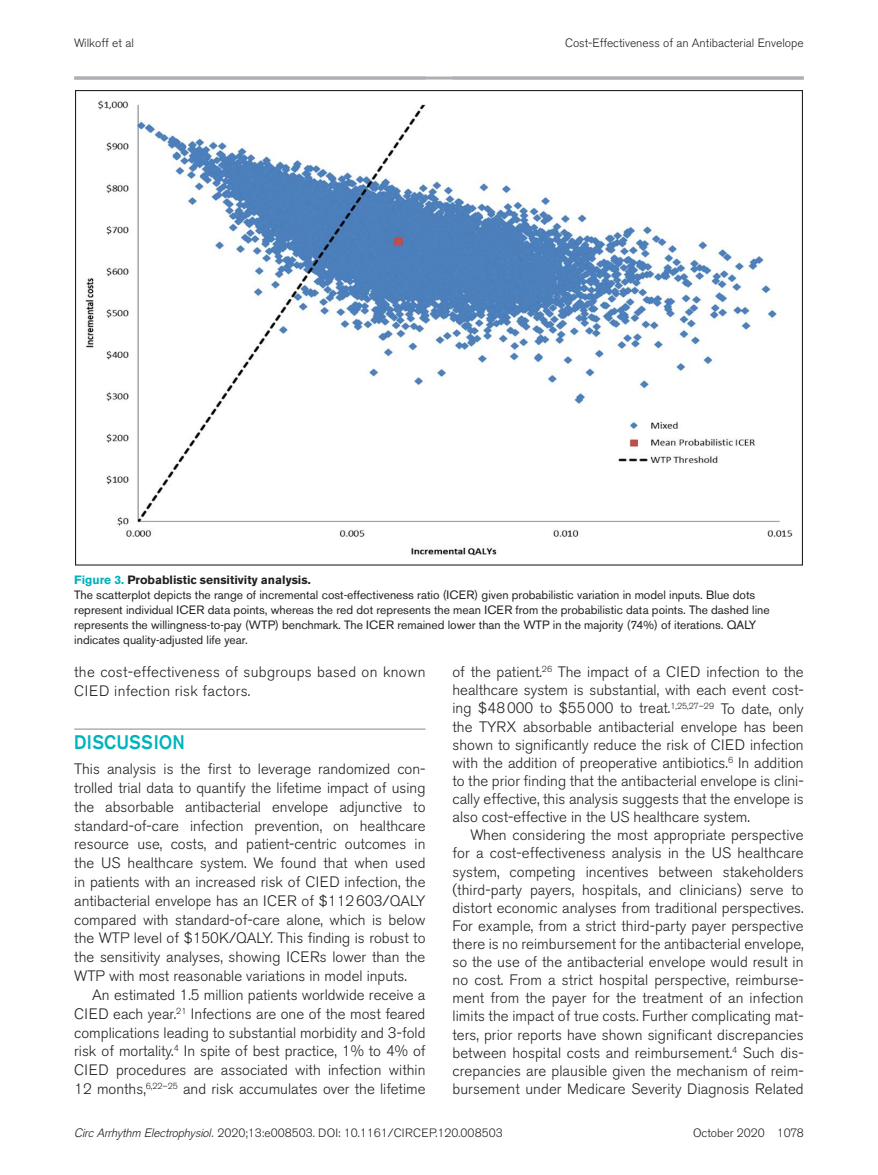
<style>
.page{position:relative;width:878px;height:1175px;background:#fff}
.page>*{position:absolute;margin:0;border:0;box-sizing:border-box;transform-origin:0 0}
.t1{font:500 19.5px "Akzidenz Grotesk BE";color:#00b3bd;scale:.9 1}
.t2{font:300 15px/18.1px "Akzidenz Grotesk BE";color:#231f20;text-align:justify}
.t3{font:300 15px/18.8px "Akzidenz Grotesk BE";letter-spacing:.02em;color:#231f20}
.t4{font:12px/15px "Akzidenz Grotesk BE";color:#231f20}
.t5{font:300 12px "Akzidenz Grotesk BE";color:#231f20}
.s1{font-weight:700;color:#00b3bd}
.s2{font-weight:700}
.s3{font-family:"Akzidenz Grotesk";font-style:italic}
</style>
<div class="page">
<hr style="left:74px;top:76px;width:729px;height:4px;background:#b9babe">
<hr style="left:74px;top:728px;width:351px;height:2px;background:#aeafb3">
<svg style="left:75px;top:90px;width:728px;height:476px"></svg>
<p class="t5" style="left:74px;top:36px;width:61px">Wilkoff et al</p>
<p class="t5" style="left:565px;top:36px;width:240px">Cost-Effectiveness of an Antibacterial Envelope</p>
<p class="t4" style="left:74px;top:572px;width:697px"><span class="s1">Figure 3.</span> <span class="s2">Probablistic sensitivity analysis.<br></span>The scatterplot depicts the range of incremental cost-effectiveness ratio (ICER) given probabilistic variation in model inputs. Blue dots represent individual ICER data points, whereas the red dot represents the mean ICER from the probabilistic data points. The dashed line represents the willingness-to-pay (WTP) benchmark. The ICER remained lower than the WTP in the majority (74%) of iterations. QALY indicates quality-adjusted life year.</p>
<p class="t3" style="left:74px;top:663px;width:353px">the cost-effectiveness of subgroups based on known<br>CIED infection risk factors.</p>
<h1 class="t1" style="left:74px;top:730px;width:124px">DISCUSSION</h1>
<p class="t2" style="left:74px;top:760px;width:353px;line-height:18.8px">This analysis is the first to leverage randomized con&shy;trolled trial data to quantify the lifetime impact of using the absorbable antibacterial envelope adjunctive to standard-of-care infection prevention, on healthcare resource use, costs, and patient-centric outcomes in the US healthcare system. We found that when used in patients with an increased risk of CIED infection, the antibacterial envelope has an ICER of $112603/QALY compared with standard-of-care alone, which is below the WTP level of $150K/QALY. This finding is robust to the sensitivity analyses, showing ICERs lower than the WTP with most reasonable variations in model inputs.</p>
<p class="t2" style="left:74px;top:985px;width:353px;line-height:18.8px;text-indent:18px">An estimated 1.5 million patients worldwide receive a CIED each year.<sup>21</sup> Infections are one of the most feared complications leading to substantial morbidity and 3-fold risk of mortality.<sup>4</sup> In spite of best practice, 1% to 4% of CIED procedures are associated with infection within 12 months,<sup>6,22–25</sup> and risk accumulates over the lifetime</p>
<p class="t2" style="left:452px;top:663px;width:353px">of the patient.<sup>26</sup> The impact of a CIED infection to the healthcare system is substantial, with each event cost&shy;ing $48000 to $55000 to treat.<sup>1,25,27–29</sup> To date, only the TYRX absorbable antibacterial envelope has been shown to significantly reduce the risk of CIED infection with the addition of preoperative antibiotics.<sup>6</sup> In addition to the prior finding that the antibacterial envelope is clini&shy;cally effective, this analysis suggests that the envelope is also cost-effective in the US healthcare system.</p>
<p class="t2" style="left:452px;top:826px;width:353px;text-indent:18px">When considering the most appropriate perspective for a cost-effectiveness analysis in the US healthcare system, competing incentives between stakeholders (third-party payers, hospitals, and clinicians) serve to distort economic analyses from traditional perspectives.<br>For example, from a strict third-party payer perspective there is no reimbursement for the antibacterial envelope, so the use of the antibacterial envelope would result in no cost. From a strict hospital perspective, reimburse&shy;ment from the payer for the treatment of an infection limits the impact of true costs. Further complicating mat&shy;ters, prior reports have shown significant discrepancies between hospital costs and reimbursement.<sup>4</sup> Such dis&shy;crepancies are plausible given the mechanism of reim&shy;bursement under Medicare Severity Diagnosis Related</p>
<p class="t5" style="left:74px;top:1126px;width:430px"><span class="s3">Circ Arrhythm Electrophysiol.</span> 2020;13:e008503. DOI: 10.1161/CIRCEP.120.008503</p>
<p class="t5" style="left:693px;top:1126px;width:112px">October 2020 1078</p>
</div>
